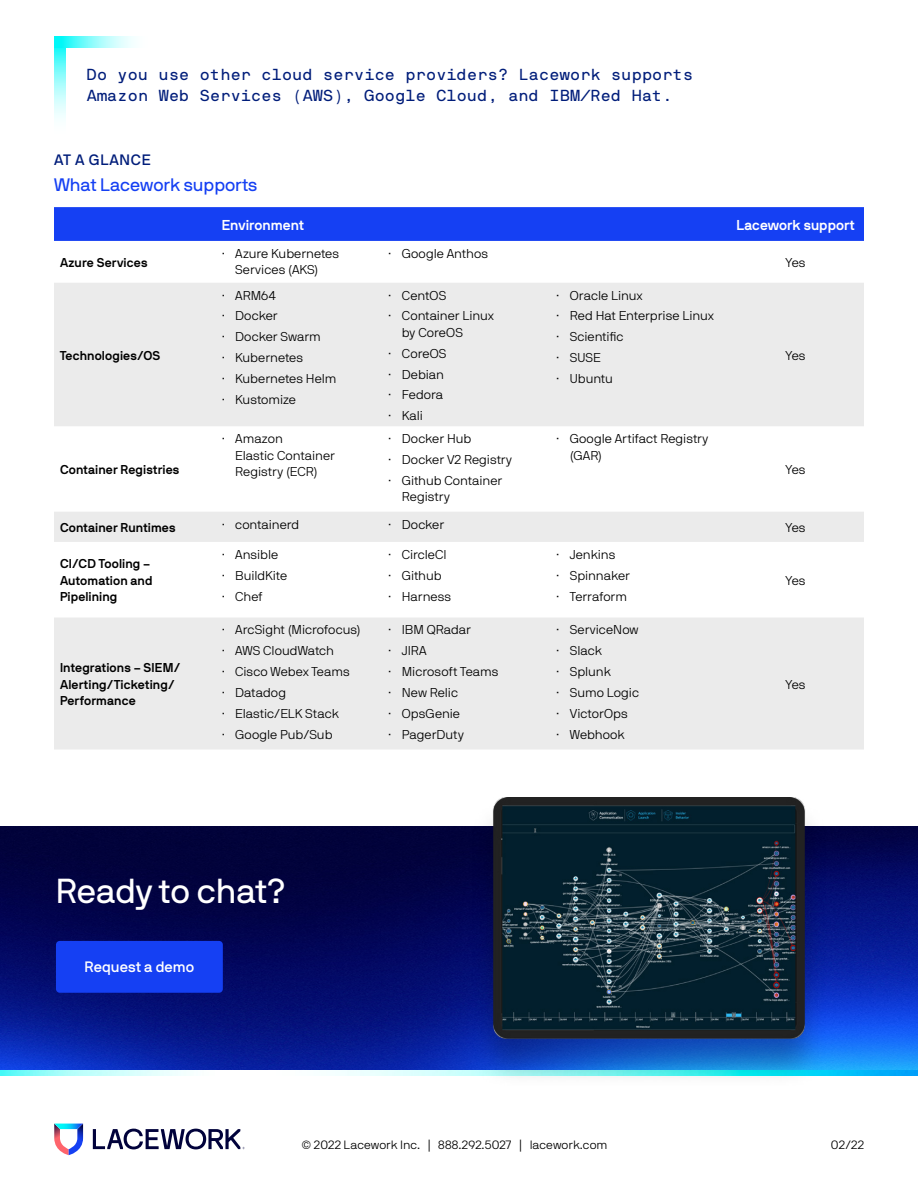
<style>
.page{position:relative;width:918px;height:1188px;background:#fff}
.page>*{position:absolute;margin:0;border:0;box-sizing:border-box;transform-origin:0 0}
.t1{font:34.5px "NB International Pro Reg";color:#fff}
.H1_for_Eyebrow{font:18px "NB International Pro Reg";color:#1540f3}
.t2{font:15.9px/21.1px "NB International Pro Mono";letter-spacing:-.03em;color:#001d7a}
.t3{font:15px "NB International Pro Med";color:#fff}
.Eyebrown_-_Subhead{font:15px "NB International Pro Med";letter-spacing:.05em;color:#001d7a}
.Body{font:14.25px "NB International Pro Bol";letter-spacing:.005em;color:#fff}
.Body-2{font:12.75px/16.5px "NB International Pro Lig";color:#000}
.Table_-_bold{font:12.75px/16.5px "NB International Pro Bol";letter-spacing:.01em;color:#000}
.t4{font:12px "NB International Pro Lig";letter-spacing:.005em;color:#000}
.s1{font-size:13.35px}
</style>
<div class="page">
<img style="left:0;top:826px;width:918px;height:250px">
<svg style="left:54px;top:1124px;width:29px;height:31px"></svg>
<svg style="left:93px;top:1129px;width:152px;height:20px"></svg>
<img style="left:467px;top:797px;width:364px;height:279px">
<div style="left:56px;top:941px;width:167px;height:52px;background:#1540f3;border-radius:4px"></div>
<div style="left:54px;top:207px;width:810px;height:34px;background:#1540f3"></div>
<svg style="left:54px;top:283px;width:810px;height:259px;fill:#ebebeb"></svg>
<div style="left:54px;top:618px;width:810px;height:132px;background:#ebebeb"></div>
<svg style="left:54px;top:48px;width:11px;height:71px"></svg>
<svg style="left:54px;top:36px;width:80px;height:12px"></svg>
<h1 class="t2" style="left:86px;top:64px;width:609px">Do you use other cloud service providers? Lacework supports<br>Amazon Web Services (AWS), Google Cloud, and IBM/Red Hat.</h1>
<p class="Eyebrown_-_Subhead" style="left:54px;top:151px;width:98px">AT A GLANCE</p>
<p class="H1_for_Eyebrow" style="left:54px;top:175px;width:205px">What Lacework supports</p>
<p class="Body" style="left:222px;top:216px;width:84px">Environment</p>
<p class="Body" style="left:736px;top:216px;width:120px">Lacework support</p>
<p class="Table_-_bold" style="left:60px;top:254px;width:89px">Azure Services</p>
<p class="Body-2" style="left:222px;top:245px;width:119px;text-align:center">· Azure Kubernetes<br>Services (AKS)</p>
<p class="Body-2" style="left:388px;top:245px;width:101px">· Google Anthos</p>
<p class="Body-2" style="left:786px;top:254px;width:22px">Yes</p>
<p class="Table_-_bold" style="left:60px;top:347px;width:102px">Technologies/OS</p>
<p class="Table_-_bold" style="left:60px;top:461px;width:121px">Container Registries</p>
<p class="Body-2" style="left:222px;top:287px;width:55px">· ARM64</p>
<p class="Body-2" style="left:222px;top:308px;width:57px">· Docker</p>
<p class="Body-2" style="left:222px;top:328px;width:101px">· Docker Swarm</p>
<p class="Body-2" style="left:222px;top:349px;width:83px">· Kubernetes</p>
<p class="Body-2" style="left:222px;top:370px;width:116px">· Kubernetes Helm</p>
<p class="Body-2" style="left:222px;top:391px;width:76px">· Kustomize</p>
<p class="Body-2" style="left:388px;top:287px;width:59px">· CentOS</p>
<p class="Body-2" style="left:402px;top:308px;width:93px;text-indent:-14px">· Container Linux by CoreOS</p>
<p class="Body-2" style="left:388px;top:345px;width:60px">· CoreOS</p>
<p class="Body-2" style="left:388px;top:366px;width:57px">· Debian</p>
<p class="Body-2" style="left:388px;top:387px;width:56px">· Fedora</p>
<p class="Body-2" style="left:388px;top:407px;width:36px">· Kali</p>
<p class="Body-2" style="left:235px;top:430px;width:101px;text-indent:-14px">· Amazon<br>Elastic Container<br>Registry (ECR)</p>
<p class="Body-2" style="left:388px;top:430px;width:84px">· Docker Hub</p>
<p class="Body-2" style="left:388px;top:451px;width:125px">· Docker V2 Registry</p>
<p class="Body-2" style="left:402px;top:472px;width:102px;text-indent:-14px">· Github Container<br>Registry</p>
<p class="Body-2" style="left:556px;top:287px;width:87px">· Oracle Linux</p>
<p class="Body-2" style="left:556px;top:308px;width:159px">· Red Hat Enterprise Linux</p>
<p class="Body-2" style="left:556px;top:328px;width:69px">· Scientific</p>
<p class="Body-2" style="left:556px;top:349px;width:46px">· SUSE</p>
<p class="Body-2" style="left:556px;top:370px;width:58px">· Ubuntu</p>
<p class="Body-2" style="left:570px;top:430px;width:140px;text-indent:-14px">· Google Artifact Registry (GAR)</p>
<p class="Body-2" style="left:786px;top:347px;width:22px">Yes</p>
<p class="Body-2" style="left:786px;top:461px;width:22px">Yes</p>
<p class="Table_-_bold" style="left:60px;top:519px;width:117px">Container Runtimes</p>
<p class="Body-2" style="left:222px;top:516px;width:79px">· containerd</p>
<p class="Body-2" style="left:388px;top:516px;width:57px">· Docker</p>
<p class="Body-2" style="left:786px;top:519px;width:22px">Yes</p>
<p class="Table_-_bold" style="left:60px;top:555px;width:94px">CI/CD Tooling –<br>Automation and<br>Pipelining</p>
<p class="Body-2" style="left:388px;top:546px;width:60px">· CircleCI</p>
<p class="Body-2" style="left:388px;top:567px;width:55px">· Github</p>
<p class="Body-2" style="left:388px;top:588px;width:64px">· Harness</p>
<p class="Body-2" style="left:222px;top:546px;width:58px">· Ansible</p>
<p class="Body-2" style="left:222px;top:567px;width:67px">· BuildKite</p>
<p class="Body-2" style="left:222px;top:588px;width:42px">· Chef</p>
<p class="Body-2" style="left:556px;top:546px;width:61px">· Jenkins</p>
<p class="Body-2" style="left:556px;top:567px;width:75px">· Spinnaker</p>
<p class="Body-2" style="left:556px;top:588px;width:72px">· Terraform</p>
<p class="Body-2" style="left:786px;top:572px;width:22px">Yes</p>
<p class="Table_-_bold" style="left:60px;top:659px;width:122px">Integrations – SIEM/<br>Alerting/Ticketing/<br>Performance</p>
<p class="Body-2" style="left:222px;top:622px;width:141px">· ArcSight (Microfocus)</p>
<p class="Body-2" style="left:222px;top:642px;width:114px">· AWS CloudWatch</p>
<p class="Body-2" style="left:222px;top:663px;width:130px">· Cisco Webex Teams</p>
<p class="Body-2" style="left:222px;top:684px;width:66px">· Datadog</p>
<p class="Body-2" style="left:222px;top:705px;width:119px">· Elastic/ELK Stack</p>
<p class="Body-2" style="left:222px;top:726px;width:112px">· Google Pub/Sub</p>
<p class="Body-2" style="left:388px;top:622px;width:84px">· IBM QRadar</p>
<p class="Body-2" style="left:388px;top:642px;width:40px">· JIRA</p>
<p class="Body-2" style="left:388px;top:663px;width:112px">· Microsoft Teams</p>
<p class="Body-2" style="left:388px;top:684px;width:71px">· New Relic</p>
<p class="Body-2" style="left:388px;top:705px;width:73px">· OpsGenie</p>
<p class="Body-2" style="left:388px;top:726px;width:77px">· PagerDuty</p>
<h1 class="t1" style="left:56px;top:871px;width:231px">Ready to chat?</h1>
<p class="t3" style="left:85px;top:958px;width:111px">Request a demo</p>
<p class="Body-2" style="left:556px;top:622px;width:84px">· ServiceNow</p>
<p class="Body-2" style="left:556px;top:642px;width:47px">· Slack</p>
<p class="Body-2" style="left:556px;top:663px;width:56px">· Splunk</p>
<p class="Body-2" style="left:556px;top:684px;width:84px">· Sumo Logic</p>
<p class="Body-2" style="left:556px;top:705px;width:73px">· VictorOps</p>
<p class="Body-2" style="left:556px;top:726px;width:70px">· Webhook</p>
<p class="Body-2" style="left:786px;top:676px;width:22px">Yes</p>
<p class="t4" style="left:302px;top:1138px;width:307px">© 2022 Lacework Inc. <span class="s1">|</span> 888.292.5027 <span class="s1">|</span> lacework.com</p>
<p class="t4" style="left:831px;top:1138px;width:35px">02/22</p>
</div>
